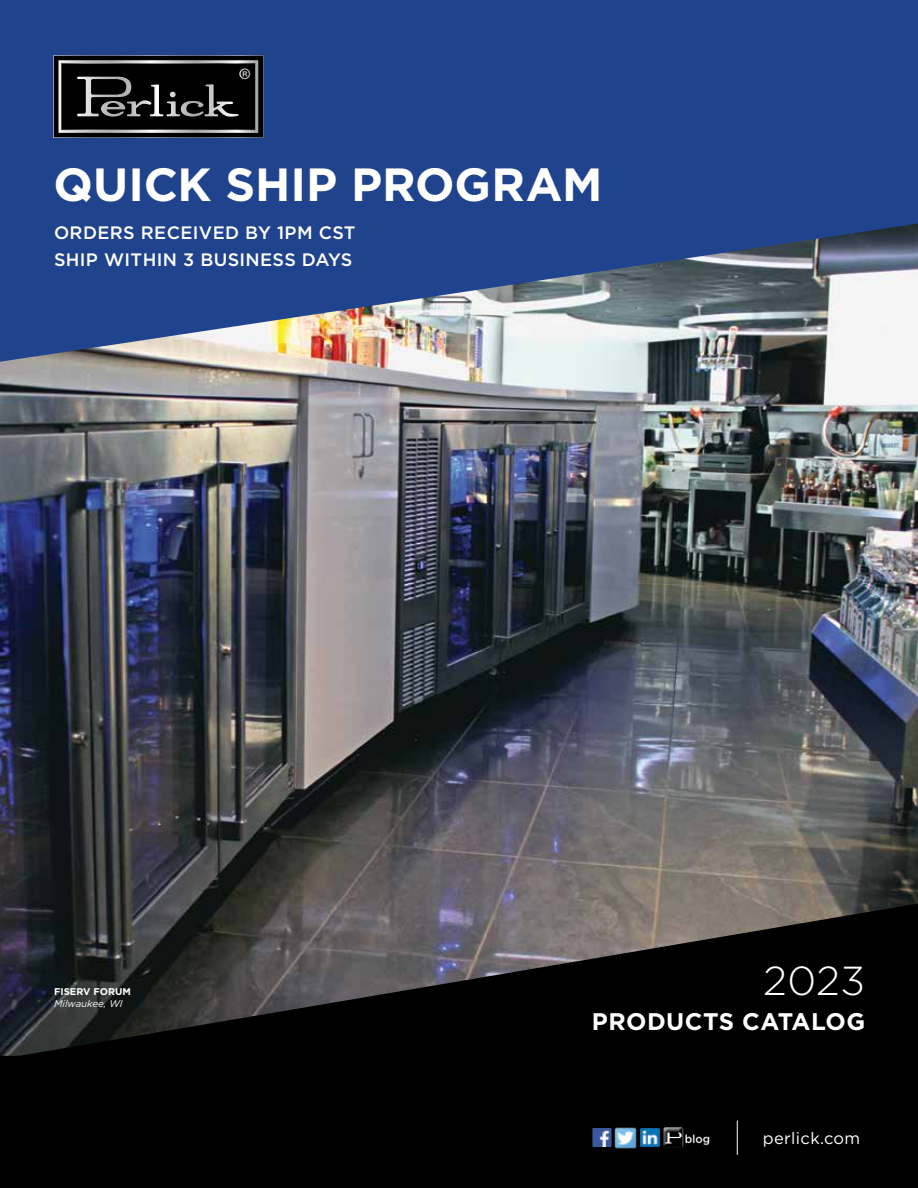
<style>
.page{position:relative;width:918px;height:1188px;background:#fff}
.page>*{position:absolute;margin:0;border:0;box-sizing:border-box;transform-origin:0 0}
.t1{font:700 46.5px "Gotham";color:#fff}
.t2{font:300 40.5px "Gotham";color:#fff}
.t3{font:700 24px "Gotham";letter-spacing:.02em;color:#fff}
.t4{font:500 18px/27px "Gotham";letter-spacing:.02em;color:#fff}
.t5{font:16.5px "Gotham";letter-spacing:.02em;color:#fff}
.t6{font:italic 9.75px "Gotham";color:#fff}
.t7{font:700 9.75px "Gotham";color:#fff}
</style>
<div class="page">
<div style="left:0;top:244px;width:918px;height:944px;background:#000"></div>
<img style="left:0;top:362px;width:918px;height:694px">
<img style="left:592px;top:1127px;width:44px;height:21px">
<img style="left:640px;top:1128px;width:19px;height:19px">
<img style="left:663px;top:1127px;width:47px;height:21px">
<hr style="left:737px;top:1121px;width:1px;height:34px;background:#fff">
<svg style="left:0;top:0;width:918px;height:362px;background:#3b5793"></svg>
<svg style="left:53px;top:55px;width:211px;height:83px;background:#2b2b2c"></svg>
<h1 class="t1" style="left:53px;top:154px;width:551px">QUICK SHIP PROGRAM</h1>
<p class="t4" style="left:54px;top:219px;width:303px">ORDERS RECEIVED BY 1PM CST<br>SHIP WITHIN 3 BUSINESS DAYS</p>
<p class="t7" style="left:54px;top:985px;width:79px">FISERV FORUM</p>
<p class="t6" style="left:54px;top:998px;width:70px">Milwaukee, WI</p>
<h2 class="t2" style="left:763px;top:955px;width:104px">2023</h2>
<h3 class="t3" style="left:592px;top:1006px;width:275px">PRODUCTS CATALOG</h3>
<p class="t5" style="left:763px;top:1128px;width:99px">perlick.com</p>
</div>
